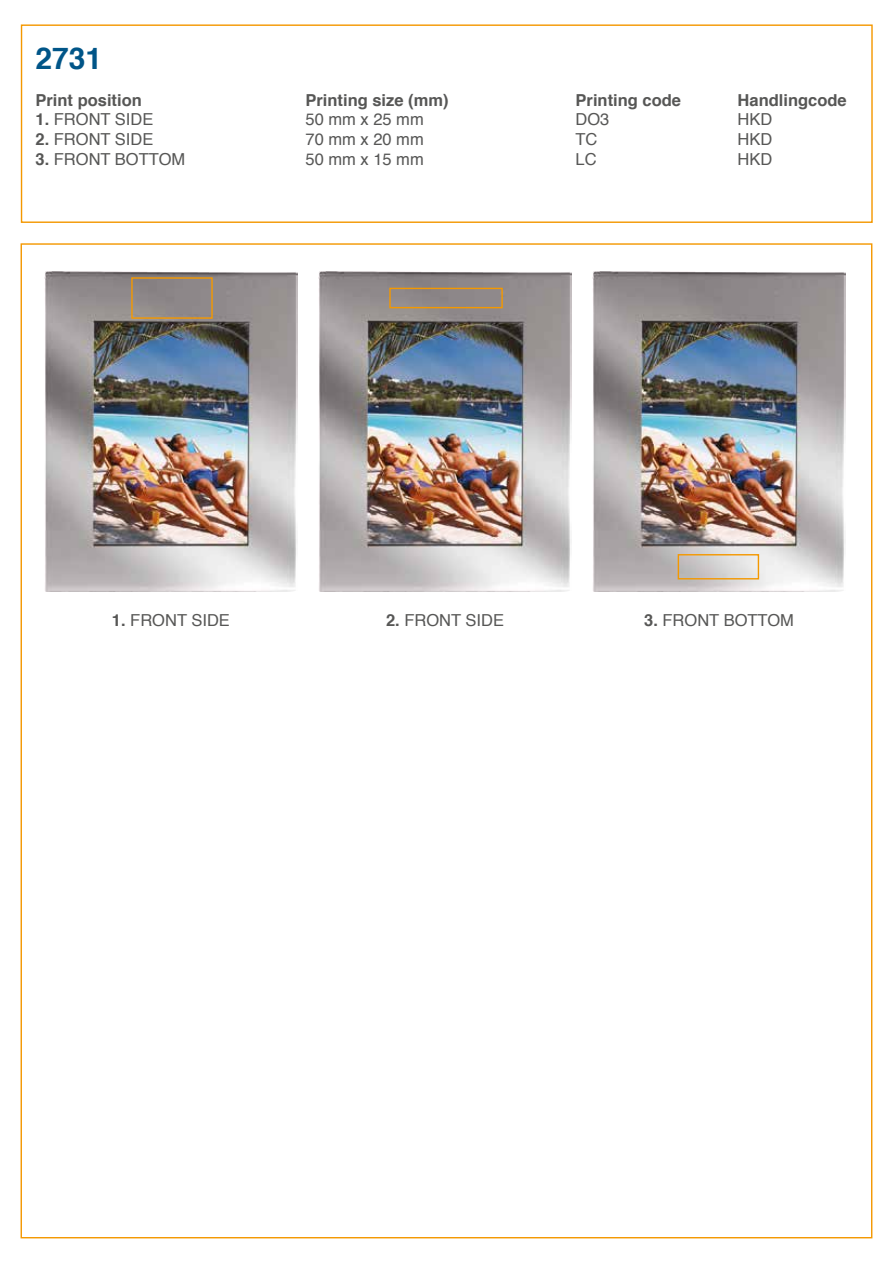
<style>
.page{position:relative;width:893px;height:1263px;background:#fff}
.page>*{position:absolute;margin:0;border:0;box-sizing:border-box;transform-origin:0 0}
.t1{font:700 30px "Helvetica";color:#058}
.t2{font:16.5px "Helvetica";color:#575756}
.t3{font:700 16.5px "Helvetica";color:#575756}
.s1{font-weight:700}
</style>
<div class="page">
<div style="left:21px;top:24px;width:852px;height:199px;border:1px solid #f49800"></div>
<img style="left:319px;top:271px;width:252px;height:320px">
<img style="left:45px;top:271px;width:252px;height:320px">
<img style="left:593px;top:271px;width:252px;height:320px">
<div style="left:678px;top:554px;width:81px;height:25px;border:1px solid #f49800"></div>
<div style="left:131px;top:277px;width:82px;height:42px;border:1px solid #f49800"></div>
<div style="left:389px;top:288px;width:114px;height:20px;border:1px solid #f49800"></div>
<h1 class="t1" style="left:35px;top:34px;width:68px">2731</h1>
<p class="t3" style="left:35px;top:86px;width:108px">Print position</p>
<p class="t3" style="left:306px;top:86px;width:145px">Printing size (mm)</p>
<p class="t3" style="left:576px;top:86px;width:107px">Printing code</p>
<p class="t3" style="left:738px;top:86px;width:111px">Handlingcode</p>
<p class="t2" style="left:35px;top:107px;width:119px"><span class="s1">1.</span> FRONT SIDE</p>
<p class="t2" style="left:305px;top:107px;width:120px">50 mm x 25 mm</p>
<p class="t2" style="left:576px;top:107px;width:35px">DO3</p>
<p class="t2" style="left:737px;top:107px;width:36px">HKD</p>
<p class="t2" style="left:35px;top:127px;width:119px"><span class="s1">2.</span> FRONT SIDE</p>
<p class="t2" style="left:305px;top:127px;width:120px">70 mm x 20 mm</p>
<p class="t2" style="left:576px;top:127px;width:23px">TC</p>
<p class="t2" style="left:738px;top:127px;width:36px">HKD</p>
<p class="t2" style="left:35px;top:146px;width:151px"><span class="s1">3.</span> FRONT BOTTOM</p>
<p class="t2" style="left:305px;top:146px;width:120px">50 mm x 15 mm</p>
<p class="t2" style="left:576px;top:146px;width:23px">LC</p>
<p class="t2" style="left:737px;top:146px;width:36px">HKD</p>
<p class="t2" style="left:112px;top:607px;width:119px"><span class="s1">1.</span> FRONT SIDE</p>
<p class="t2" style="left:386px;top:607px;width:119px"><span class="s1">2.</span> FRONT SIDE</p>
<p class="t2" style="left:644px;top:607px;width:151px"><span class="s1">3.</span> FRONT BOTTOM</p>
</div>
